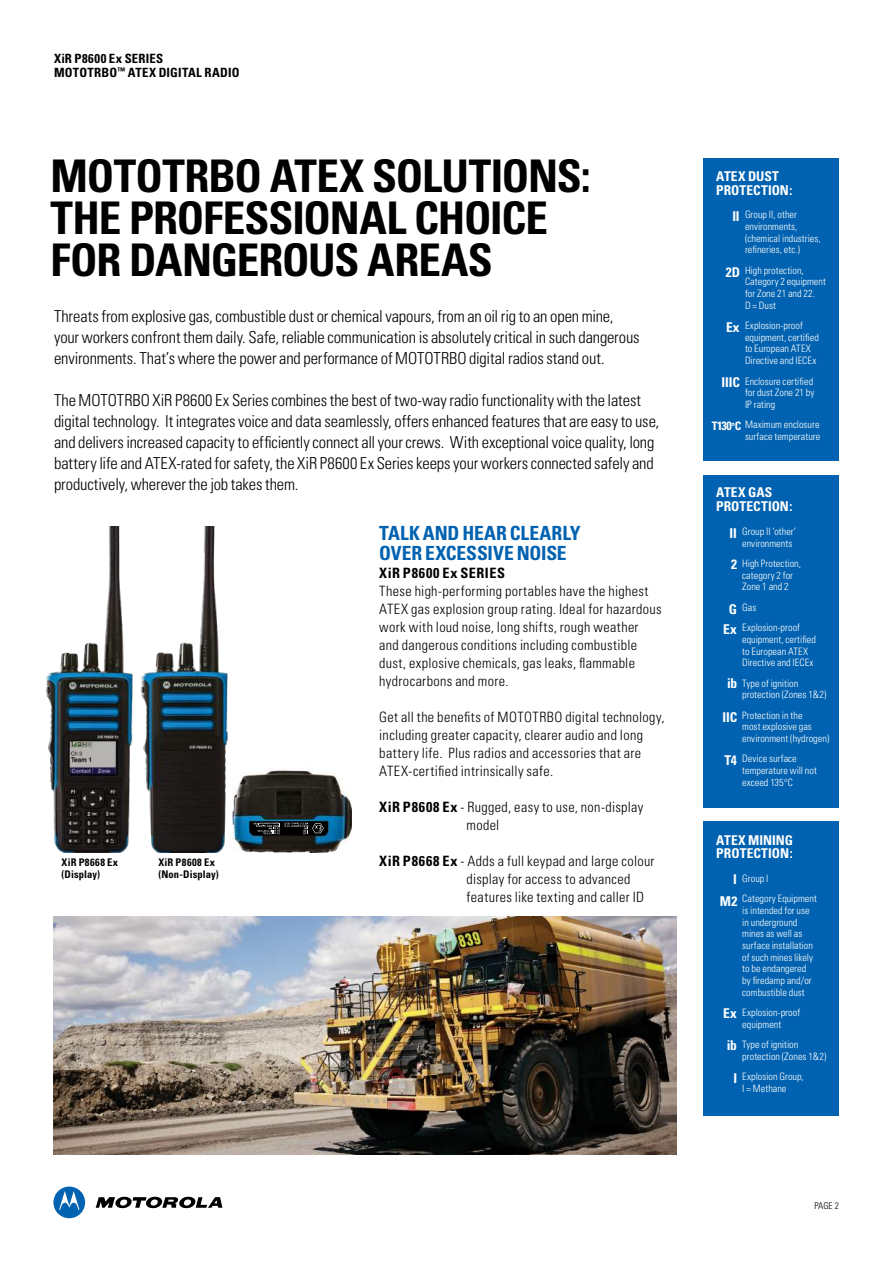
<style>
.page{position:relative;width:893px;height:1263px;background:#fff}
.page>*{position:absolute;margin:0;border:0;box-sizing:border-box;transform-origin:0 0}
.t1{font:700 condensed 45px/42px "Univers LT Std";letter-spacing:-.025em;color:#000}
.t2{font:700 condensed 19.5px/19.5px "Univers LT Std";letter-spacing:-.005em;color:#0062b0}
.t3{font:300 condensed 16.5px/21px "Univers LT Std";letter-spacing:-.005em;color:#000}
.t4{font:300 condensed 14.25px/18px "Univers LT Std";letter-spacing:.025em;color:#000}
.t5{font:700 condensed 14.25px "Univers LT Std";letter-spacing:.04em;color:#000}
.t6{font:700 condensed 13.5px/13.5px "Univers";letter-spacing:.005em;color:#fff}
.t7{font:700 condensed 13.5px/20.7px "Univers LT Std";letter-spacing:-.01em;color:#fff;text-align:center}
.t8{font:700 condensed 12.75px/14.2px "Univers LT Std";letter-spacing:.02em;color:#000}
.t9{font:700 condensed 12px "Univers LT Std";color:#fff}
.t10{font:700 condensed 10.5px/12px "Univers LT Std";letter-spacing:.015em;color:#000}
.t11{font:300 condensed 10.2px/11.7px "Univers";color:#fff}
.t12{font:300 condensed 9.3px "Univers";color:#000}
.s1{font-weight:700}
.s2{font-size:11.7px}
.s3{font-family:"Univers";font-size:10.2px}
</style>
<div class="page">
<img style="left:53px;top:917px;width:624px;height:238px">
<img style="left:46px;top:526px;width:87px;height:326px">
<img style="left:141px;top:526px;width:87px;height:326px">
<svg style="left:96px;top:1197px;width:126px;height:12px"></svg>
<div style="left:53px;top:1186px;width:32px;height:32px;background:#0062b0;border-radius:50%"></div>
<svg style="left:59px;top:1191px;width:20px;height:19px"></svg>
<div style="left:704px;top:159px;width:135px;height:302px;background:#0062b0"></div>
<div style="left:704px;top:821px;width:135px;height:294px;background:#0062b0"></div>
<div style="left:704px;top:475px;width:135px;height:332px;background:#0062b0"></div>
<img style="left:232px;top:769px;width:120px;height:83px">
<svg style="left:249px;top:821px;width:79px;height:14px"></svg>
<p class="t8" style="left:54px;top:52px;width:187px">XiR P8600 Ex SERIES<br>MOTOTRBO<sup>™</sup> ATEX DIGITAL RADIO</p>
<h1 class="t1" style="left:51px;top:159px;width:542px">MOTOTRBO ATEX SOLUTIONS:<br>THE PROFESSIONAL CHOICE<br>FOR DANGEROUS AREAS</h1>
<p class="t3" style="left:54px;top:307px;width:587px">Threats from explosive gas, combustible dust or chemical vapours, from an oil rig to an open mine, your workers confront them daily. Safe, reliable communication is absolutely critical in such dangerous environments. That’s where the power and performance of MOTOTRBO digital radios stand out.</p>
<p class="t3" style="left:54px;top:391px;width:607px">The MOTOTRBO XiR P8600 Ex Series combines the best of two-way radio functionality with the latest digital technology. It integrates voice and data seamlessly, offers enhanced features that are easy to use, and delivers increased capacity to efficiently connect all your crews. With exceptional voice quality, long battery life and ATEX-rated for safety, the XiR P8600 Ex Series keeps your workers connected safely and productively, wherever the job takes them.</p>
<h2 class="t2" style="left:379px;top:525px;width:203px">TALK AND HEAR CLEARLY<br>OVER EXCESSIVE NOISE</h2>
<h3 class="t5" style="left:379px;top:567px;width:127px">XiR P8600 Ex SERIES</h3>
<p class="t4" style="left:379px;top:583px;width:284px">These high-performing portables have the highest ATEX gas explosion group rating. Ideal for hazardous work with loud noise, long shifts, rough weather and dangerous conditions including combustible dust, explosive chemicals, gas leaks, flammable hydrocarbons and more.</p>
<h3 class="t4" style="left:379px;top:709px;width:287px">Get all the benefits of MOTOTRBO digital technology, including greater capacity, clearer audio and long battery life. Plus radios and accessories that are ATEX-certified intrinsically safe.</h3>
<h3 class="t4" style="left:467px;top:799px;width:178px;text-indent:-87px"><span class="s1">XiR P8608 Ex</span> - Rugged, easy to use, non-display model</h3>
<h3 class="t4" style="left:467px;top:853px;width:189px;text-indent:-87px"><span class="s1">XiR P8668 Ex</span> - Adds a full keypad and large colour display for access to advanced features like texting and caller ID</h3>
<p class="t10" style="left:62px;top:857px;width:58px">XiR P8668 Ex (Display)</p>
<p class="t10" style="left:158px;top:857px;width:62px">XiR P8608 Ex (Non-Display)</p>
<h3 class="t6" style="left:716px;top:171px;width:78px">ATEX DUST<br>PROTECTION:</h3>
<p class="t11" style="left:745px;top:210px;width:77px">Group II, other environments, (chemical industries, refineries, etc.)</p>
<p class="t11" style="left:745px;top:265px;width:82px">High protection,<br>Category 2 equipment for Zone 21 and 22.<br>D = Dust</p>
<p class="t11" style="left:745px;top:320px;width:75px">Explosion-proof equipment, certified to European ATEX<br>Directive and IECEx</p>
<p class="t11" style="left:745px;top:376px;width:71px">Enclosure certified for dust Zone 21 by<br>IP rating</p>
<p class="t11" style="left:745px;top:420px;width:77px">Maximum enclosure surface temperature</p>
<h3 class="t7" style="left:732px;top:207px;width:9px">II</h3>
<h3 class="t7" style="left:726px;top:263px;width:16px">2D</h3>
<h3 class="t7" style="left:726px;top:318px;width:15px">Ex</h3>
<h3 class="t7" style="left:722px;top:373px;width:20px">IIIC</h3>
<p class="t9" style="left:712px;top:421px;width:31px"><span class="s2">T</span>130<span class="s3">°</span><span class="s2">C</span></p>
<h3 class="t6" style="left:716px;top:487px;width:78px">ATEX GAS<br>PROTECTION:</h3>
<p class="t11" style="left:742px;top:526px;width:56px">Group II ‘other’ environments</p>
<p class="t11" style="left:742px;top:558px;width:60px">High Protection, category 2 for<br>Zone 1 and 2</p>
<p class="t11" style="left:742px;top:598px;width:59px;line-height:20.4px">Gas<br>Explosion-proof</p>
<p class="t11" style="left:742px;top:634px;width:75px">equipment, certified to European ATEX<br>Directive and IECEx</p>
<p class="t11" style="left:742px;top:678px;width:86px">Type of ignition protection (Zones 1&amp;2)</p>
<p class="t11" style="left:742px;top:710px;width:89px">Protection in the<br>most explosive gas environment (hydrogen)</p>
<p class="t11" style="left:742px;top:754px;width:76px">Device surface temperature will not exceed 135°C</p>
<h3 class="t7" style="left:729px;top:524px;width:9px">II</h3>
<h3 class="t7" style="left:731px;top:555px;width:7px">2</h3>
<h3 class="t7" style="left:723px;top:599px;width:15px">G<br>Ex</h3>
<h3 class="t7" style="left:727px;top:674px;width:12px">ib</h3>
<h3 class="t7" style="left:722px;top:708px;width:16px">IIC</h3>
<h3 class="t7" style="left:725px;top:751px;width:14px">T4</h3>
<h3 class="t6" style="left:716px;top:835px;width:78px">ATEX MINING<br>PROTECTION:</h3>
<h3 class="t7" style="left:720px;top:892px;width:19px">M2</h3>
<h3 class="t7" style="left:733px;top:869px;width:5px">I</h3>
<p class="t11" style="left:742px;top:869px;width:76px;line-height:20.4px">Group I<br>Category Equipment</p>
<p class="t11" style="left:742px;top:905px;width:72px">is intended for use in underground mines as well as surface installation of such mines likely to be endangered by firedamp and/or combustible dust</p>
<p class="t11" style="left:742px;top:1007px;width:59px">Explosion-proof equipment</p>
<p class="t11" style="left:742px;top:1039px;width:86px">Type of ignition protection (Zones 1&amp;2)</p>
<p class="t11" style="left:742px;top:1071px;width:63px">Explosion Group,<br>I = Methane</p>
<h3 class="t7" style="left:723px;top:1004px;width:15px">Ex</h3>
<h3 class="t7" style="left:727px;top:1036px;width:12px">ib</h3>
<h3 class="t7" style="left:734px;top:1069px;width:5px">I</h3>
<p class="t12" style="left:814px;top:1202px;width:26px">PAGE 2</p>
</div>
